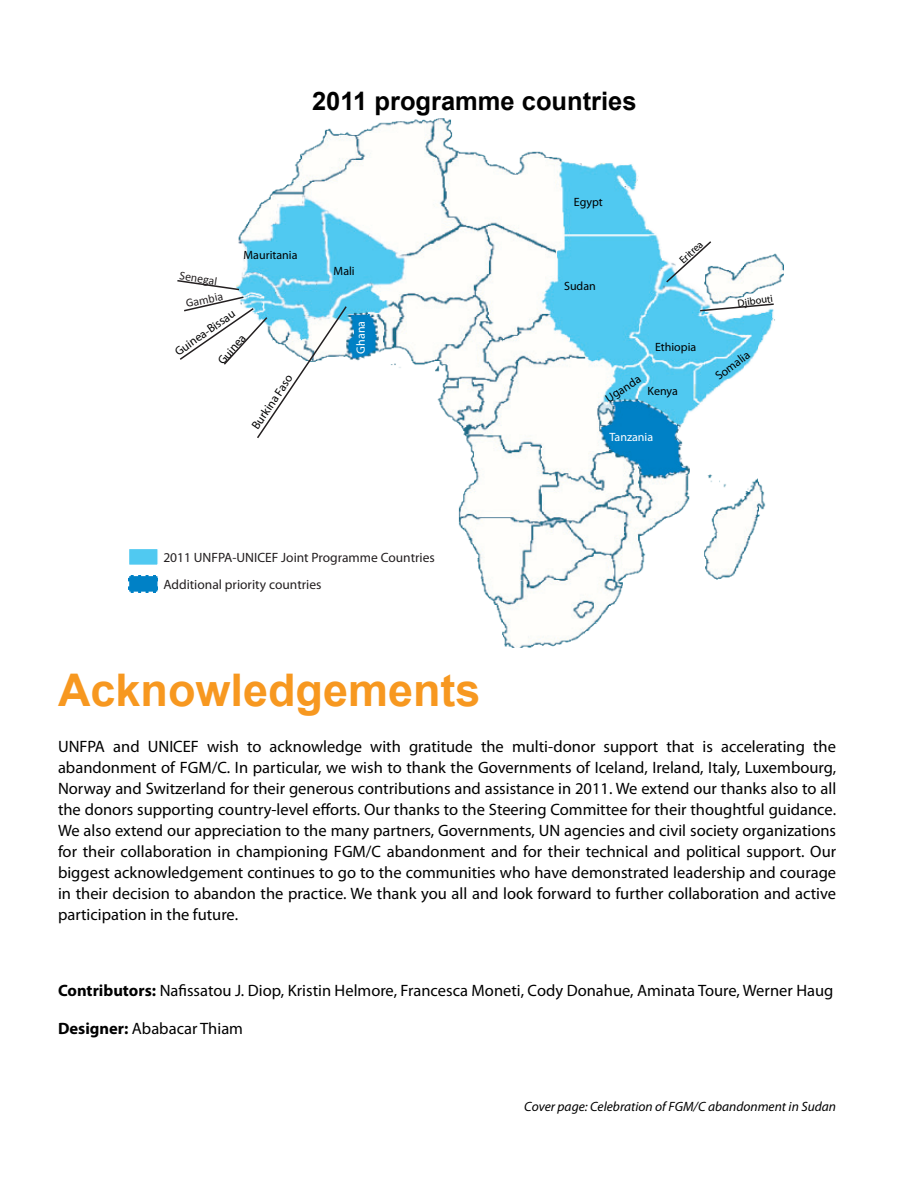
<style>
.page{position:relative;width:918px;height:1188px;background:#fff}
.page>*{position:absolute;margin:0;border:0;box-sizing:border-box;transform-origin:0 0}
.t1{font:700 45px "Arial";color:#f79820}
.t2{font:700 25.5px "Arial";color:#000}
.t3{font:16.5px/21px "Myriad Pro";color:#000;text-align:justify}
.t4{font:13.5px "Myriad Pro";color:#231f20}
.t5{font:italic 13.5px "Myriad Pro";color:#000}
.t6{font:12px "Myriad Pro";color:#000}
.t7{font:12px "Calibri";color:#231f20}
.t8{font:12px "Myriad Pro";color:#fff}
.t9{font:10.5px "Myriad Pro";color:#000}
.s1{font-weight:700}
</style>
<div class="page">
<img style="left:238px;top:118px;width:546px;height:529px">
<img style="left:131px;top:551px;width:25px;height:12px">
<div style="left:128px;top:548px;width:31px;height:18px;border:2px solid #fff"></div>
<svg style="left:128px;top:575px;width:30px;height:18px"></svg>
<svg style="left:665px;top:240px;width:48px;height:44px"></svg>
<svg style="left:699px;top:303px;width:76px;height:9px"></svg>
<svg style="left:177px;top:279px;width:171px;height:161px"></svg>
<h2 class="t2" style="left:312px;top:84px;width:326px">2011 programme countries</h2>
<p class="t7" style="left:181px;top:268px;width:39px;rotate:9deg">Senegal</p>
<p class="t7" style="left:185px;top:296px;width:39px;rotate:-12deg">Gambia</p>
<p class="t6" style="left:244px;top:247px;width:55px">Mauritania</p>
<p class="t6" style="left:172px;top:347px;width:72px;rotate:-35deg">Guinea-Bissau</p>
<p class="t6" style="left:215px;top:358px;width:37px;rotate:-49deg">Guinea</p>
<p class="t6" style="left:249px;top:424px;width:65px;rotate:-56deg">Burkina Faso</p>
<p class="t6" style="left:334px;top:263px;width:23px">Mali</p>
<p class="t8" style="left:353px;top:354px;width:34px;rotate:-90deg">Ghana</p>
<p class="t4" style="left:163px;top:549px;width:273px">2011 UNFPA-UNICEF Joint Programme Countries</p>
<p class="t4" style="left:163px;top:576px;width:160px">Additional priority countries</p>
<p class="t6" style="left:574px;top:194px;width:30px">Egypt</p>
<p class="t6" style="left:564px;top:279px;width:33px">Sudan</p>
<p class="t9" style="left:677px;top:257px;width:30px;rotate:-43deg">Eritrea</p>
<p class="t9" style="left:737px;top:297px;width:37px;rotate:-8deg">Djibouti</p>
<p class="t6" style="left:655px;top:340px;width:43px">Ethiopia</p>
<p class="t6" style="left:603px;top:393px;width:41px;rotate:-33deg">Uganda</p>
<p class="t6" style="left:648px;top:384px;width:32px">Kenya</p>
<p class="t8" style="left:609px;top:430px;width:45px">Tanzania</p>
<p class="t6" style="left:712px;top:371px;width:41px;rotate:-37deg">Somalia</p>
<h1 class="t1" style="left:58px;top:660px;width:424px">Acknowledgements</h1>
<p class="t3" style="left:58px;top:736px;width:780px">UNFPA and UNICEF wish to acknowledge with gratitude the multi-donor support that is accelerating the abandonment of FGM/C. In particular, we wish to thank the Governments of Iceland, Ireland, Italy, Luxembourg, Norway and Switzerland for their generous contributions and assistance in 2011. We extend our thanks also to all the donors supporting country-level efforts. Our thanks to the Steering Committee for their thoughtful guidance.<br>We also extend our appreciation to the many partners, Governments, UN agencies and civil society organizations for their collaboration in championing FGM/C abandonment and for their technical and political support. Our biggest acknowledgement continues to go to the communities who have demonstrated leadership and courage in their decision to abandon the practice. We thank you all and look forward to further collaboration and active participation in the future.</p>
<p class="t3" style="left:58px;top:980px;width:777px"><span class="s1">Contributors:</span> Nafissatou J. Diop, Kristin Helmore, Francesca Moneti, Cody Donahue, Aminata Toure, Werner Haug</p>
<p class="t3" style="left:58px;top:1018px;width:187px"><span class="s1">Designer:</span> Ababacar Thiam</p>
<p class="t5" style="left:524px;top:1098px;width:313px">Cover page: Celebration of FGM/C abandonment in Sudan</p>
</div>
